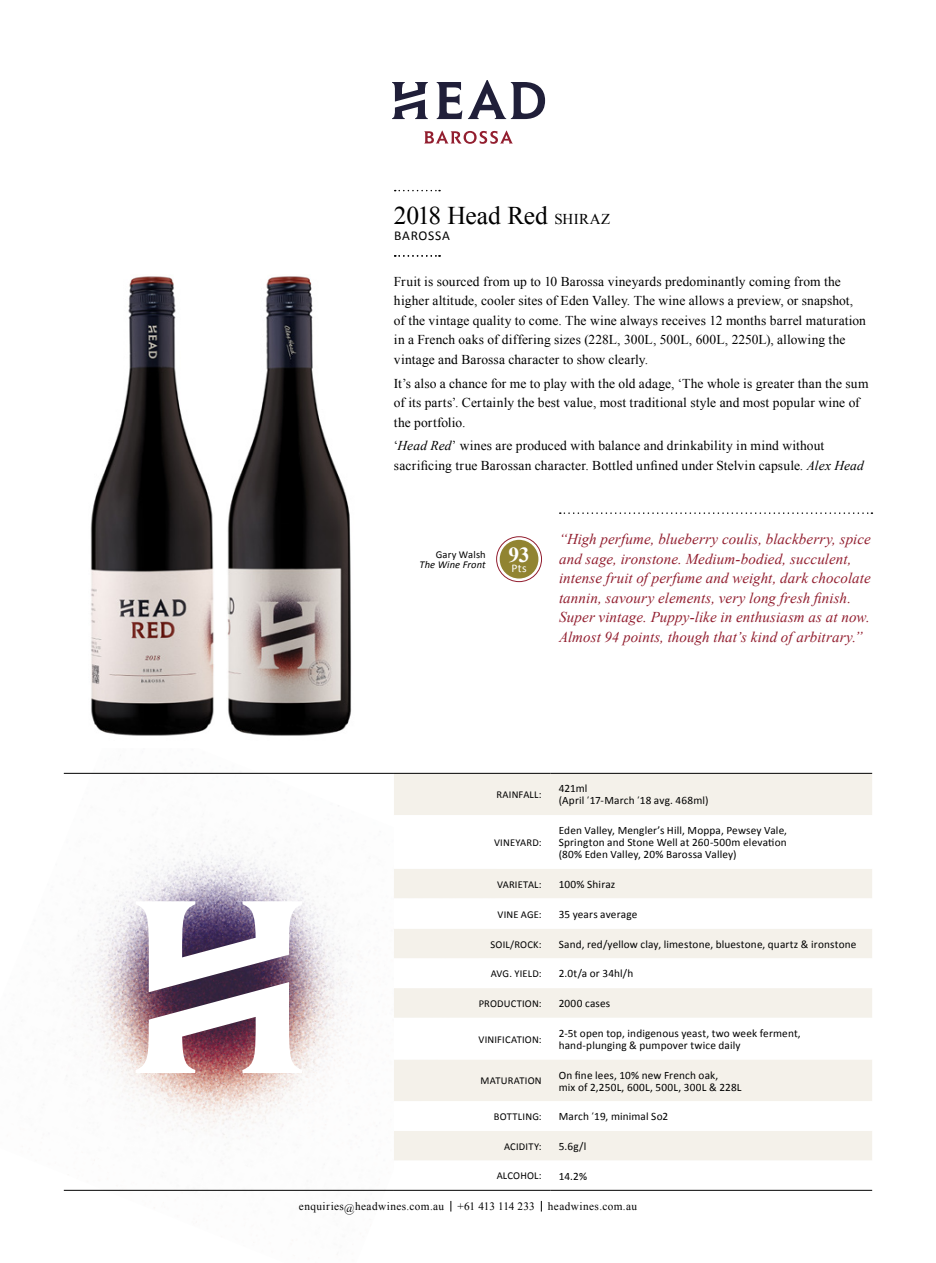
<style>
.page{position:relative;width:936px;height:1263px;background:#fff}
.page>*{position:absolute;margin:0;border:0;box-sizing:border-box;transform-origin:0 0}
.t1{font:25.5px "Times New Roman";letter-spacing:-.015em;color:#000}
.t2{font:700 21.45px "Times New Roman";color:#fff}
.t3{font:italic 15px/19.5px "Times New Roman";letter-spacing:.005em;color:#921e2f}
.t4{font:13.5px/19.5px "Times New Roman";letter-spacing:.01em;color:#000}
.t5{font:13.5px "Calibri";letter-spacing:.05em;color:#000}
.t6{font:11.7px "Calibri";color:#fff}
.t7{font:11.25px/12px "Calibri";letter-spacing:.01em;color:#000}
.t8{font:11.25px "Times New Roman";letter-spacing:.035em;color:#000}
.t9{font:10.5px "Calibri";letter-spacing:.015em;color:#000}
.t10{font:italic 10.5px "Calibri";letter-spacing:.015em;color:#000}
.s1{font-size:15px}
.s2{font-style:italic}
</style>
<div class="page">
<svg style="left:392px;top:82px;width:36px;height:37px"></svg>
<svg style="left:468px;top:80px;width:77px;height:39px"></svg>
<svg style="left:436px;top:82px;width:26px;height:37px"></svg>
<svg style="left:424px;top:131px;width:88px;height:13px"></svg>
<svg style="left:394px;top:190px;width:46px;height:1px"></svg>
<img style="left:63px;top:772px;width:335px;height:243px">
<img style="left:63px;top:1015px;width:319px;height:186px">
<img style="left:288px;top:859px;width:106px;height:309px">
<img style="left:136px;top:901px;width:166px;height:172px">
<img style="left:90px;top:276px;width:124px;height:460px">
<svg style="left:394px;top:255px;width:46px;height:2px"></svg>
<img style="left:227px;top:276px;width:125px;height:460px">
<div style="left:394px;top:774px;width:478px;height:41px;background:#f4f1ea"></div>
<svg style="left:394px;top:815px;width:478px;height:375px"></svg>
<hr style="left:64px;top:773px;width:330px;height:1px;background:#000">
<hr style="left:394px;top:773px;width:156px;height:1px;background:#000">
<hr style="left:550px;top:773px;width:322px;height:1px;background:#000">
<hr style="left:64px;top:1190px;width:330px;height:1px;background:#000">
<hr style="left:394px;top:1190px;width:156px;height:1px;background:#000">
<hr style="left:550px;top:1190px;width:322px;height:1px;background:#000">
<svg style="left:496px;top:537px;width:45px;height:45px"></svg>
<div style="left:496px;top:536px;width:46px;height:46px;border:1px solid #921e2f;border-radius:50%"></div>
<div style="left:499px;top:540px;width:39px;height:38px;background:#918431;border-radius:50%"></div>
<svg style="left:559px;top:512px;width:313px;height:2px"></svg>
<h1 class="t1" style="left:394px;top:198px;width:218px">2018 Head Red <span class="s1">SHIRAZ</span></h1>
<p class="t5" style="left:394px;top:227px;width:57px">BAROSSA</p>
<p class="t4" style="left:394px;top:271px;width:473px">Fruit is sourced from up to 10 Barossa vineyards predominantly coming from the higher altitude, cooler sites of Eden Valley. The wine allows a preview, or snapshot, of the vintage quality to come. The wine always receives 12 months barrel maturation in a French oaks of differing sizes (228L, 300L, 500L, 600L, 2250L), allowing the vintage and Barossa character to show clearly.</p>
<p class="t4" style="left:394px;top:373px;width:476px">It’s also a chance for me to play with the old adage, ‘The whole is greater than the sum of its parts’. Certainly the best value, most traditional style and most popular wine of the portfolio.</p>
<p class="t4" style="left:394px;top:436px;width:471px">‘<span class="s2">Head Red</span>’ wines are produced with balance and drinkability in mind without sacrificing true Barossan character. Bottled unfined under Stelvin capsule. <span class="s2">Alex Head</span></p>
<p class="t9" style="left:436px;top:548px;width:51px">Gary Walsh</p>
<p class="t10" style="left:419px;top:558px;width:68px">The Wine Front</p>
<h2 class="t2" style="left:508px;top:540px;width:23px">93</h2>
<p class="t6" style="left:511px;top:561px;width:17px">Pts</p>
<p class="t3" style="left:559px;top:529px;width:313px">“High perfume, blueberry coulis, blackberry, spice and sage, ironstone. Medium-bodied, succulent, intense fruit of perfume and weight, dark chocolate tannin, savoury elements, very long fresh finish.<br>Super vintage. Puppy-like in enthusiasm as at now.<br>Almost 94 points, though that’s kind of arbitrary.”</p>
<p class="t9" style="left:496px;top:788px;width:47px">RAINFALL:</p>
<p class="t7" style="left:558px;top:783px;width:151px">421ml<br>(April ̕17-March ̕18 avg. 468ml)</p>
<p class="t9" style="left:494px;top:836px;width:49px">VINEYARD:</p>
<p class="t7" style="left:558px;top:824px;width:230px;text-align:justify">Eden Valley, Mengler’s Hill, Moppa, Pewsey Vale, Springton and Stone Well at 260-500m elevation (80% Eden Valley, 20% Barossa Valley)</p>
<p class="t9" style="left:497px;top:877px;width:46px">VARIETAL:</p>
<p class="t7" style="left:558px;top:878px;width:58px">100% Shiraz</p>
<p class="t9" style="left:497px;top:907px;width:46px">VINE AGE:</p>
<p class="t7" style="left:558px;top:908px;width:80px">35 years average</p>
<p class="t9" style="left:490px;top:937px;width:53px">SOIL/ROCK:</p>
<p class="t7" style="left:558px;top:938px;width:299px">Sand, red/yellow clay, limestone, bluestone, quartz &amp; ironstone</p>
<p class="t9" style="left:490px;top:967px;width:52px">AVG. YIELD:</p>
<p class="t7" style="left:558px;top:968px;width:76px">2.0t/a or 34hl/h</p>
<p class="t9" style="left:478px;top:997px;width:65px">PRODUCTION:</p>
<p class="t7" style="left:558px;top:997px;width:53px">2000 cases</p>
<p class="t9" style="left:478px;top:1032px;width:65px">VINIFICATION:</p>
<p class="t7" style="left:558px;top:1027px;width:243px">2-5t open top, indigenous yeast, two week ferment, hand-plunging &amp; pumpover twice daily</p>
<p class="t9" style="left:480px;top:1074px;width:63px">MATURATION</p>
<p class="t7" style="left:558px;top:1069px;width:184px">On fine lees, 10% new French oak,<br>mix of 2,250L, 600L, 500L, 300L &amp; 228L</p>
<p class="t9" style="left:494px;top:1110px;width:49px">BOTTLING:</p>
<p class="t7" style="left:558px;top:1110px;width:111px">March ̕19, minimal So2</p>
<p class="t9" style="left:504px;top:1139px;width:39px">ACIDITY:</p>
<p class="t7" style="left:558px;top:1140px;width:29px">5.6g/l</p>
<p class="t9" style="left:496px;top:1169px;width:47px">ALCOHOL:</p>
<p class="t7" style="left:558px;top:1170px;width:30px">14.2%</p>
<p class="t8" style="left:299px;top:1198px;width:339px">enquiries@headwines.com.au +61 413 114 233 headwines.com.au</p>
</div>
